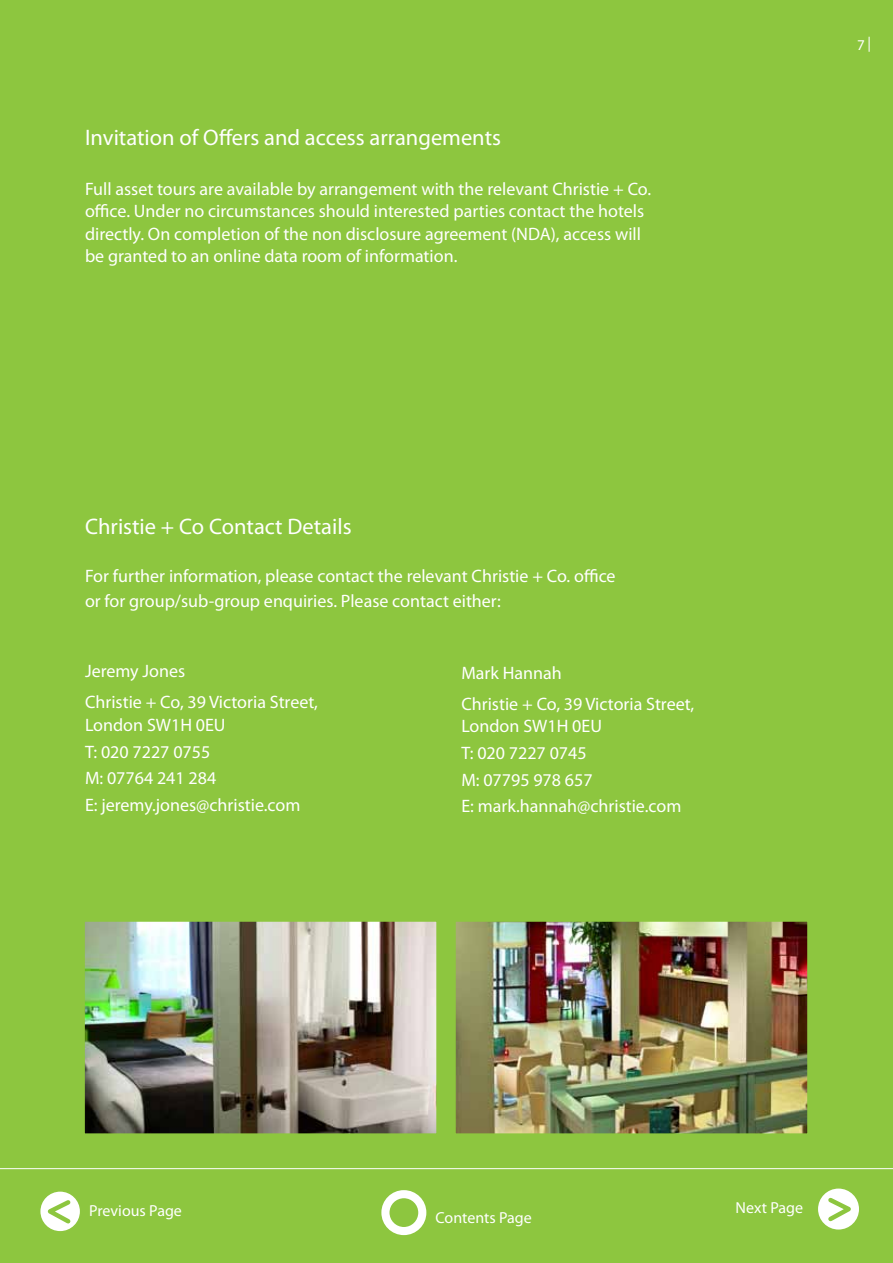
<style>
.page{position:relative;width:893px;height:1263px;background:#8dc63f}
.page>*{position:absolute;margin:0;border:0;box-sizing:border-box;transform-origin:0 0}
.t1{font:22.5px "Myriad Pro";color:#fff}
.t2{font:18px/26.7px "Myriad Pro";color:#fff}
.t3{font:15.9px "Myriad Pro";color:#fff}
.t4{font:15px "Myriad Pro";color:#fff}
</style>
<div class="page">
<hr style="left:0;top:1168px;width:893px;height:1px;background:#fff">
<svg style="left:40px;top:1191px;width:41px;height:41px"></svg>
<div style="left:39px;top:1190px;width:42px;height:42px;border:2px solid #8dc63f;border-radius:50%"></div>
<svg style="left:40px;top:1196px;width:34px;height:31px"></svg>
<div style="left:818px;top:1188px;width:41px;height:41px;background:#fff;border-radius:50%"></div>
<svg style="left:824px;top:1194px;width:34px;height:31px"></svg>
<div style="left:381px;top:1190px;width:45px;height:45px;border:8px solid #fff;border-radius:50%"></div>
<img style="left:86px;top:923px;width:349px;height:209px">
<div style="left:84px;top:921px;width:353px;height:213px;border:1px solid #8dc63f"></div>
<img style="left:457px;top:923px;width:349px;height:209px">
<div style="left:455px;top:921px;width:353px;height:213px;border:1px solid #8dc63f"></div>
<p class="t1" style="left:85px;top:124px;width:418px">Invitation of Offers and access arrangements</p>
<p class="t2" style="left:85px;top:177px;width:567px;line-height:22.5px">Full asset tours are available by arrangement with the relevant Christie + Co. office. Under no circumstances should interested parties contact the hotels directly. On completion of the non disclosure agreement (NDA), access will be granted to an online data room of information.</p>
<p class="t1" style="left:85px;top:513px;width:268px">Christie + Co Contact Details</p>
<p class="t2" style="left:85px;top:563px;width:532px;line-height:24.9px">For further information, please contact the relevant Christie + Co. office or for group/sub-group enquiries. Please contact either:</p>
<p class="t2" style="left:85px;top:655px;width:234px;line-height:31px">Jeremy Jones<br>Christie + Co, 39 Victoria Street,</p>
<p class="t2" style="left:85px;top:711px;width:217px">London SW1H 0EU<br>T: 020 7227 0755<br>M: 07764 241 284<br>E: jeremy.jones@christie.com</p>
<p class="t2" style="left:461px;top:657px;width:234px;line-height:31px">Mark Hannah<br>Christie + Co, 39 Victoria Street,</p>
<p class="t2" style="left:461px;top:712px;width:221px">London SW1H 0EU<br>T: 020 7227 0745<br>M: 07795 978 657<br>E: mark.hannah@christie.com</p>
<p class="t4" style="left:857px;top:35px;width:15px">7 |</p>
<p class="t3" style="left:89px;top:1201px;width:94px">Previous Page</p>
<p class="t3" style="left:736px;top:1198px;width:69px">Next Page</p>
<p class="t3" style="left:435px;top:1207px;width:98px">Contents Page</p>
</div>
